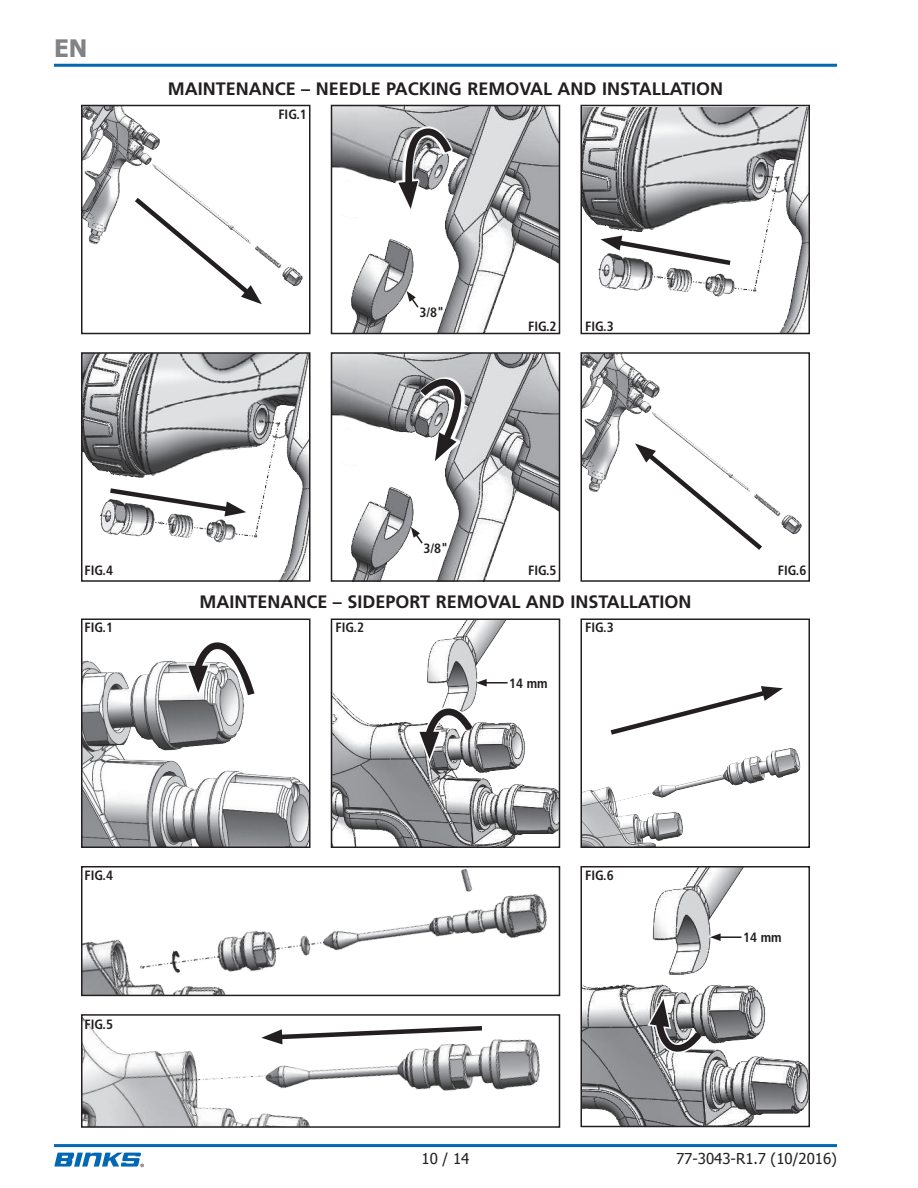
<style>
.page{position:relative;width:918px;height:1188px;background:#fff}
.page>*{position:absolute;margin:0;border:0;box-sizing:border-box;transform-origin:0 0}
.t1{font:700 24px "Tahoma";color:#808285}
.subhead1{font:700 18px "Frutiger";color:#231f20}
.t2{font:15px "Tahoma";color:#231f20}
.t3{font:700 condensed 13.5px "Frutiger";color:#231f20}
</style>
<div class="page">
<hr style="left:54px;top:64px;width:783px;height:3px;background:#0168b3">
<hr style="left:54px;top:1144px;width:783px;height:3px;background:#0168b3">
<svg style="left:54px;top:1153px;width:90px;height:14px"></svg>
<img style="left:84px;top:108px;width:219px;height:179px">
<div style="left:81px;top:105px;width:229px;height:229px;border:2px solid #231f20"></div>
<img style="left:334px;top:108px;width:223px;height:223px">
<div style="left:331px;top:105px;width:229px;height:229px;border:2px solid #231f20"></div>
<img style="left:583px;top:108px;width:224px;height:223px">
<div style="left:580px;top:105px;width:230px;height:229px;border:2px solid #231f20"></div>
<img style="left:84px;top:355px;width:223px;height:224px">
<div style="left:81px;top:352px;width:229px;height:230px;border:2px solid #231f20"></div>
<img style="left:334px;top:355px;width:223px;height:224px">
<div style="left:331px;top:352px;width:229px;height:230px;border:2px solid #231f20"></div>
<img style="left:84px;top:660px;width:223px;height:185px">
<div style="left:81px;top:619px;width:229px;height:229px;border:2px solid #231f20"></div>
<img style="left:334px;top:622px;width:223px;height:223px">
<div style="left:331px;top:619px;width:229px;height:229px;border:2px solid #231f20"></div>
<img style="left:583px;top:747px;width:218px;height:98px">
<div style="left:580px;top:619px;width:230px;height:229px;border:2px solid #231f20"></div>
<img style="left:84px;top:869px;width:463px;height:124px">
<div style="left:81px;top:866px;width:479px;height:130px;border:2px solid #231f20"></div>
<img style="left:583px;top:869px;width:224px;height:255px">
<div style="left:580px;top:866px;width:230px;height:261px;border:2px solid #231f20"></div>
<svg style="left:610px;top:686px;width:173px;height:49px"></svg>
<svg style="left:130px;top:193px;width:132px;height:111px"></svg>
<svg style="left:378px;top:119px;width:92px;height:93px"></svg>
<div style="left:599px;top:234px;width:133px;height:33px;background:#fff"></div>
<svg style="left:600px;top:236px;width:135px;height:32px"></svg>
<svg style="left:391px;top:367px;width:97px;height:97px"></svg>
<svg style="left:186px;top:642px;width:70px;height:55px"></svg>
<svg style="left:417px;top:706px;width:59px;height:57px"></svg>
<svg style="left:647px;top:995px;width:59px;height:59px"></svg>
<img style="left:84px;top:1018px;width:456px;height:107px">
<div style="left:81px;top:1014px;width:479px;height:114px;border:2px solid #231f20"></div>
<svg style="left:261px;top:1024px;width:226px;height:20px"></svg>
<img style="left:583px;top:355px;width:219px;height:180px">
<div style="left:580px;top:352px;width:230px;height:230px;border:2px solid #231f20"></div>
<svg style="left:635px;top:443px;width:132px;height:107px"></svg>
<svg style="left:407px;top:291px;width:13px;height:18px"></svg>
<svg style="left:411px;top:527px;width:13px;height:18px"></svg>
<hr style="left:484px;top:682px;width:24px;height:2px;background:#231f20">
<svg style="left:476px;top:679px;width:11px;height:8px"></svg>
<hr style="left:718px;top:936px;width:24px;height:2px;background:#231f20">
<svg style="left:710px;top:933px;width:11px;height:8px"></svg>
<svg style="left:108px;top:487px;width:140px;height:31px"></svg>
<svg style="left:105px;top:485px;width:141px;height:31px"></svg>
<h1 class="t1" style="left:54px;top:33px;width:35px">EN</h1>
<p class="subhead1" style="left:168px;top:78px;width:557px">MAINTENANCE – NEEDLE PACKING REMOVAL AND INSTALLATION</p>
<p class="t3" style="left:278px;top:107px;width:30px">FIG.1</p>
<p class="t3" style="left:419px;top:305px;width:26px">3/8"</p>
<p class="t3" style="left:528px;top:318px;width:30px">FIG.2</p>
<p class="t3" style="left:585px;top:318px;width:30px">FIG.3</p>
<p class="t3" style="left:424px;top:541px;width:26px">3/8"</p>
<p class="t3" style="left:85px;top:562px;width:30px">FIG.4</p>
<p class="t3" style="left:528px;top:562px;width:30px">FIG.5</p>
<p class="subhead1" style="left:199px;top:591px;width:494px">MAINTENANCE – SIDEPORT REMOVAL AND INSTALLATION</p>
<p class="t3" style="left:85px;top:620px;width:30px">FIG.1</p>
<p class="t3" style="left:336px;top:620px;width:30px">FIG.2</p>
<p class="t3" style="left:585px;top:620px;width:30px">FIG.3</p>
<p class="t3" style="left:509px;top:675px;width:40px">14 mm</p>
<p class="t3" style="left:778px;top:562px;width:30px">FIG.6</p>
<p class="t3" style="left:85px;top:868px;width:30px">FIG.4</p>
<p class="t3" style="left:585px;top:868px;width:30px">FIG.6</p>
<p class="t3" style="left:85px;top:1016px;width:30px">FIG.5</p>
<p class="t3" style="left:743px;top:930px;width:40px">14 mm</p>
<p class="t2" style="left:422px;top:1149px;width:49px">10 / 14</p>
<p class="t2" style="left:676px;top:1149px;width:162px">77-3043-R1.7 (10/2016)</p>
</div>
